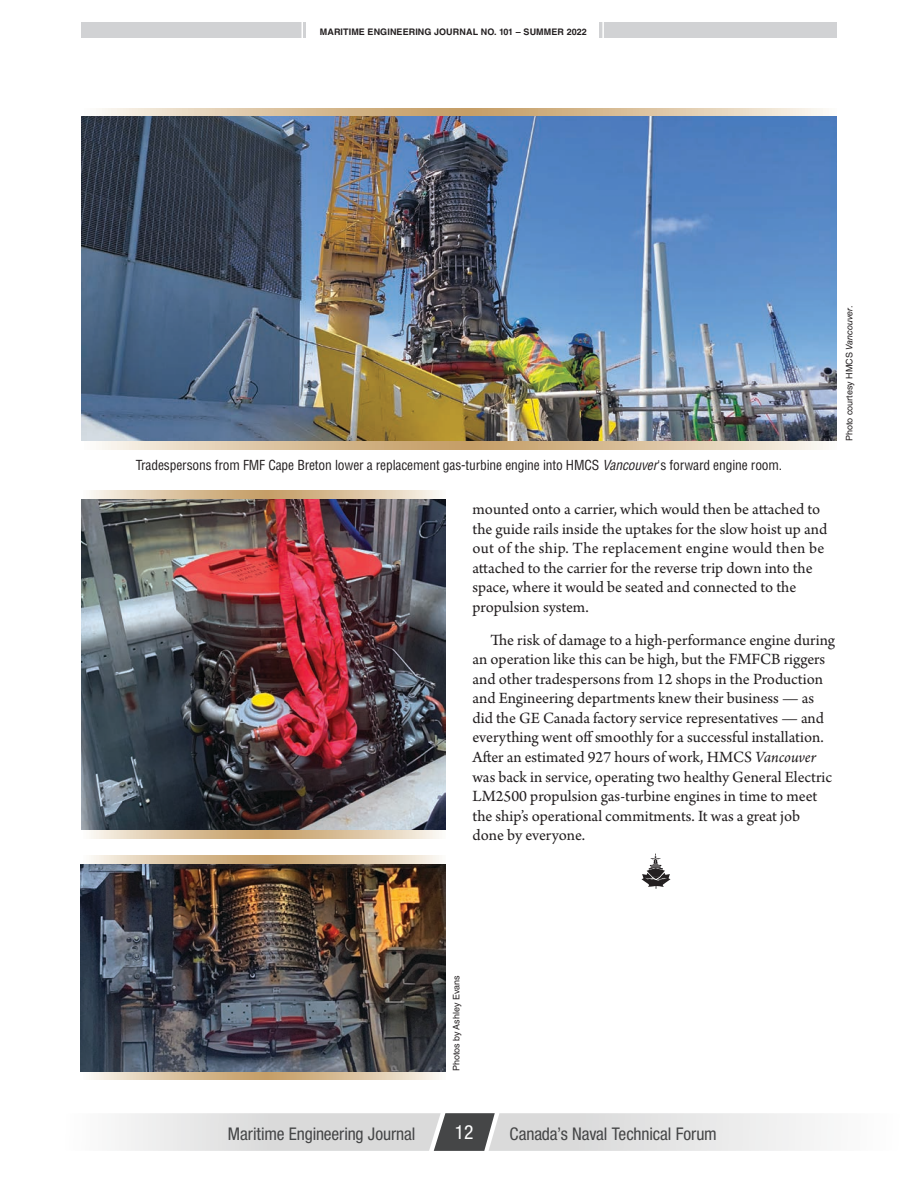
<style>
.page{position:relative;width:918px;height:1188px;background:#fff}
.page>*{position:absolute;margin:0;border:0;box-sizing:border-box;transform-origin:0 0}
.t1{font:condensed 19.5px "Helvetica Neue LT Std";color:#fff}
.t2{font:condensed 17.55px "Helvetica Neue LT Std";letter-spacing:-.005em;color:#454647}
.Body{font:16.5px/19.5px "Arno Pro";color:#231f20}
.Photo_Caption{font:condensed 13.5px "Helvetica LT Std";letter-spacing:-.01em;color:#231f20}
.Photo_Credit{font:9px "Helvetica LT Std";color:#231f20}
.t3{font:700 9px "Helvetica LT Std";letter-spacing:.01em;color:#231f20}
.s1{font-style:italic}
</style>
<div class="page">
<div style="left:81px;top:23px;width:225px;height:15px;background:#d1d2d4"></div>
<div style="left:599px;top:23px;width:238px;height:15px;background:#d1d2d4"></div>
<svg style="left:302px;top:23px;width:1px;height:15px"></svg>
<hr style="left:602px;top:16px;width:2px;height:29px;background:#fff">
<svg style="left:119px;top:1113px;width:696px;height:38px;background:#d7d7d7"></svg>
<svg style="left:81px;top:108px;width:756px;height:341px;background:#d5c2a6"></svg>
<img style="left:81px;top:117px;width:756px;height:324px">
<svg style="left:642px;top:853px;width:29px;height:36px"></svg>
<svg style="left:81px;top:855px;width:365px;height:225px;background:#d1bda0"></svg>
<img style="left:81px;top:864px;width:364px;height:207px">
<svg style="left:81px;top:490px;width:365px;height:348px;background:#d1bc9f"></svg>
<img style="left:81px;top:500px;width:365px;height:329px">
<p class="t3" style="left:320px;top:26px;width:269px">MARITIME ENGINEERING JOURNAL NO. 101 – SUMMER 2022</p>
<p class="Photo_Caption" style="left:136px;top:456px;width:648px">Tradespersons from FMF Cape Breton lower a replacement gas-turbine engine into HMCS <span class="s1">Vancouver</span>'s forward engine room.</p>
<p class="Body" style="left:472px;top:501px;width:356px">mounted onto a carrier, which would then be attached to the guide rails inside the uptakes for the slow hoist up and out of the ship. The replacement engine would then be attached to the carrier for the reverse trip down into the space, where it would be seated and connected to the propulsion system.</p>
<p class="Body" style="left:472px;top:631px;width:364px;text-indent:18px">The risk of damage to a high-performance engine during an operation like this can be high, but the FMFCB riggers and other tradespersons from 12 shops in the Production and Engineering departments knew their business — as did the GE Canada factory service representatives — and everything went off smoothly for a successful installation.<br>After an estimated 927 hours of work, HMCS <span class="s1">Vancouver </span>was back in service, operating two healthy General Electric LM2500 propulsion gas-turbine engines in time to meet the ship’s operational commitments. It was a great job done by everyone.</p>
<p class="Photo_Credit" style="left:844px;top:441px;width:137px;rotate:-90deg">Photo courtesy HMCS <span class="s1">Vancouver</span>.</p>
<p class="Photo_Credit" style="left:451px;top:1071px;width:97px;rotate:-90deg">Photos by Ashley Evans</p>
<p class="t2" style="left:228px;top:1124px;width:189px">Maritime Engineering Journal</p>
<p class="t1" style="left:455px;top:1121px;width:20px">12</p>
<p class="t2" style="left:510px;top:1123px;width:209px">Canada’s Naval Technical Forum</p>
</div>
